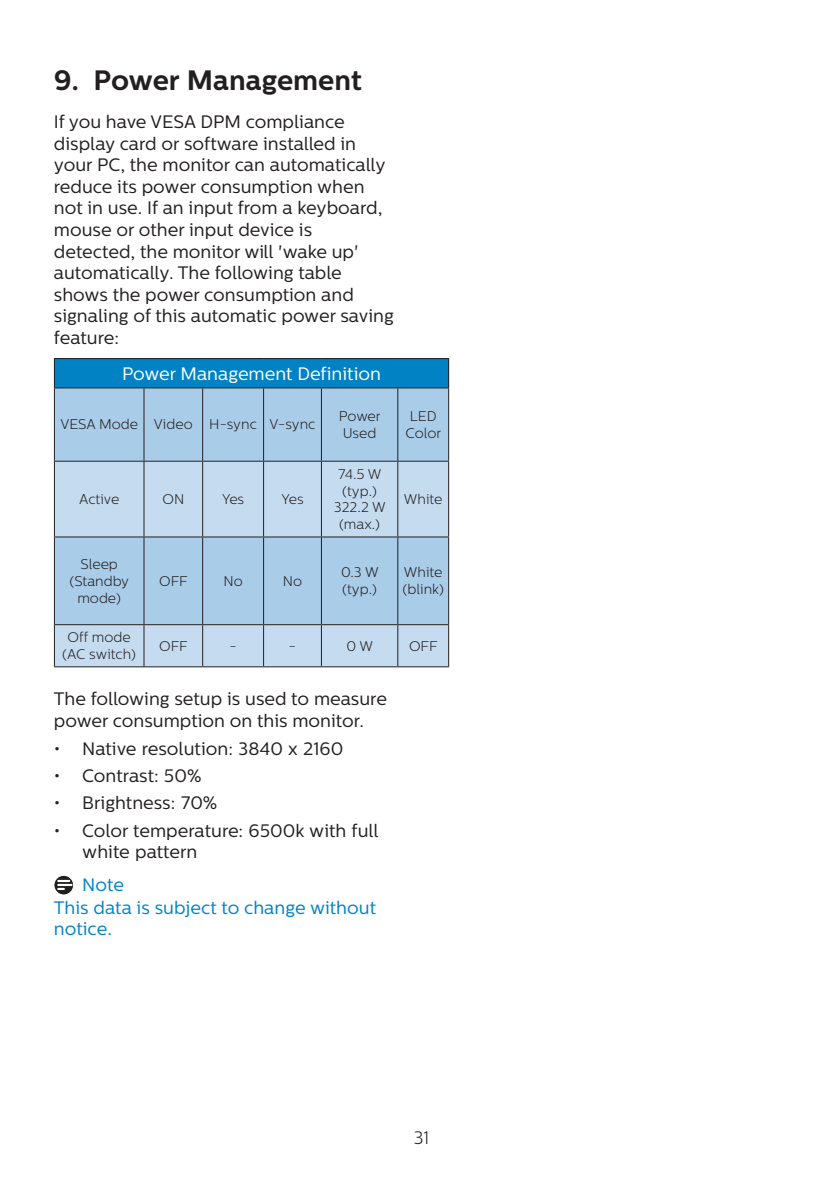
<style>
.page{position:relative;width:840px;height:1191px;background:#fff}
.page>*{position:absolute;margin:0;border:0;box-sizing:border-box;transform-origin:0 0}
.t1{font:700 28px "Centrale Sans";color:#231f20}
.chapter-paragraph{font:18px/21.6px "Centrale Sans";color:#231f20}
.Heading_4{font:18px/21.6px "Centrale Sans";color:#231f20}
.Note_body{font:18px/21.6px "Centrale Sans";color:#0082c5}
.t2{font:18px "Centrale Sans";color:#fff}
.Heading_4_Blue{font:18px "Centrale Sans";color:#0082c5}
.t3{font:300 18px "Centrale Sans";color:#231f20}
.t4{font:300 14px/16.8px "Centrale Sans";color:#231f20}
</style>
<div class="page">
<div style="left:54px;top:358px;width:394px;height:30px;background:#0082c5"></div>
<div style="left:55px;top:388px;width:393px;height:73px;background:#a9cce9"></div>
<svg style="left:55px;top:462px;width:393px;height:204px;fill:#c5dcf0"></svg>
<hr style="left:54px;top:358px;width:90px;height:1px;background:#231f20">
<svg style="left:54px;top:359px;width:1px;height:28px"></svg>
<hr style="left:144px;top:358px;width:58px;height:1px;background:#231f20">
<hr style="left:202px;top:358px;width:61px;height:1px;background:#231f20">
<hr style="left:263px;top:358px;width:58px;height:1px;background:#231f20">
<hr style="left:321px;top:358px;width:76px;height:1px;background:#231f20">
<hr style="left:397px;top:358px;width:52px;height:1px;background:#231f20">
<svg style="left:448px;top:359px;width:1px;height:28px"></svg>
<hr style="left:54px;top:387px;width:90px;height:1px;background:#231f20">
<hr style="left:54px;top:388px;width:1px;height:73px;background:#231f20">
<hr style="left:144px;top:387px;width:58px;height:1px;background:#231f20">
<hr style="left:143px;top:388px;width:1px;height:73px;background:#231f20">
<hr style="left:202px;top:387px;width:61px;height:1px;background:#231f20">
<hr style="left:202px;top:388px;width:1px;height:73px;background:#231f20">
<hr style="left:263px;top:387px;width:58px;height:1px;background:#231f20">
<hr style="left:263px;top:388px;width:1px;height:73px;background:#231f20">
<hr style="left:321px;top:387px;width:76px;height:1px;background:#231f20">
<hr style="left:321px;top:388px;width:1px;height:73px;background:#231f20">
<hr style="left:397px;top:387px;width:52px;height:1px;background:#231f20">
<hr style="left:397px;top:388px;width:1px;height:73px;background:#231f20">
<hr style="left:448px;top:388px;width:1px;height:73px;background:#231f20">
<hr style="left:54px;top:461px;width:90px;height:1px;background:#231f20">
<hr style="left:54px;top:462px;width:1px;height:74px;background:#231f20">
<hr style="left:144px;top:461px;width:58px;height:1px;background:#231f20">
<hr style="left:143px;top:462px;width:1px;height:74px;background:#231f20">
<hr style="left:202px;top:461px;width:61px;height:1px;background:#231f20">
<hr style="left:202px;top:462px;width:1px;height:74px;background:#231f20">
<hr style="left:263px;top:461px;width:58px;height:1px;background:#231f20">
<hr style="left:263px;top:462px;width:1px;height:74px;background:#231f20">
<hr style="left:321px;top:461px;width:76px;height:1px;background:#231f20">
<hr style="left:321px;top:462px;width:1px;height:74px;background:#231f20">
<hr style="left:397px;top:461px;width:52px;height:1px;background:#231f20">
<hr style="left:397px;top:462px;width:1px;height:74px;background:#231f20">
<hr style="left:448px;top:462px;width:1px;height:74px;background:#231f20">
<hr style="left:54px;top:536px;width:90px;height:1px;background:#231f20">
<hr style="left:54px;top:537px;width:1px;height:87px;background:#231f20">
<hr style="left:144px;top:536px;width:58px;height:1px;background:#231f20">
<hr style="left:143px;top:537px;width:1px;height:87px;background:#231f20">
<hr style="left:202px;top:536px;width:61px;height:1px;background:#231f20">
<hr style="left:202px;top:537px;width:1px;height:87px;background:#231f20">
<hr style="left:263px;top:536px;width:58px;height:1px;background:#231f20">
<hr style="left:263px;top:537px;width:1px;height:87px;background:#231f20">
<hr style="left:321px;top:536px;width:76px;height:1px;background:#231f20">
<hr style="left:321px;top:537px;width:1px;height:87px;background:#231f20">
<hr style="left:397px;top:536px;width:52px;height:1px;background:#231f20">
<hr style="left:397px;top:537px;width:1px;height:87px;background:#231f20">
<hr style="left:448px;top:537px;width:1px;height:87px;background:#231f20">
<hr style="left:54px;top:624px;width:90px;height:1px;background:#231f20">
<hr style="left:54px;top:625px;width:1px;height:41px;background:#231f20">
<hr style="left:144px;top:624px;width:58px;height:1px;background:#231f20">
<hr style="left:143px;top:625px;width:1px;height:41px;background:#231f20">
<hr style="left:202px;top:624px;width:61px;height:1px;background:#231f20">
<hr style="left:202px;top:625px;width:1px;height:41px;background:#231f20">
<hr style="left:263px;top:624px;width:58px;height:1px;background:#231f20">
<hr style="left:263px;top:625px;width:1px;height:41px;background:#231f20">
<hr style="left:321px;top:624px;width:76px;height:1px;background:#231f20">
<hr style="left:321px;top:625px;width:1px;height:41px;background:#231f20">
<hr style="left:397px;top:624px;width:52px;height:1px;background:#231f20">
<hr style="left:397px;top:625px;width:1px;height:41px;background:#231f20">
<hr style="left:448px;top:625px;width:1px;height:41px;background:#231f20">
<hr style="left:54px;top:666px;width:90px;height:1px;background:#231f20">
<hr style="left:144px;top:666px;width:58px;height:1px;background:#231f20">
<hr style="left:202px;top:666px;width:61px;height:1px;background:#231f20">
<hr style="left:263px;top:666px;width:58px;height:1px;background:#231f20">
<hr style="left:321px;top:666px;width:76px;height:1px;background:#231f20">
<hr style="left:397px;top:666px;width:52px;height:1px;background:#231f20">
<svg style="left:54px;top:875px;width:20px;height:20px"></svg>
<div style="left:54px;top:875px;width:20px;height:20px;border:1px solid #fff;border-radius:50%"></div>
<svg style="left:58px;top:880px;width:13px;height:10px"></svg>
<p class="t1" style="left:54px;top:63px;width:309px">9. Power Management</p>
<p class="chapter-paragraph" style="left:54px;top:111px;width:341px">If you have VESA DPM compliance display card or software installed in your PC, the monitor can automatically reduce its power consumption when not in use. If an input from a keyboard, mouse or other input device is detected, the monitor will 'wake up' automatically. The following table shows the power consumption and signaling of this automatic power saving feature:</p>
<p class="t2" style="left:122px;top:363px;width:260px">Power Management Definition</p>
<p class="t4" style="left:60px;top:416px;width:79px">VESA Mode</p>
<p class="t4" style="left:154px;top:416px;width:40px">Video</p>
<p class="t4" style="left:209px;top:416px;width:49px">H-sync</p>
<p class="t4" style="left:269px;top:416px;width:47px">V-sync</p>
<p class="t4" style="left:339px;top:408px;width:43px">Power<br>Used</p>
<p class="t4" style="left:405px;top:408px;width:37px;text-align:center">LED<br>Color</p>
<p class="t4" style="left:79px;top:491px;width:42px">Active</p>
<p class="t4" style="left:162px;top:491px;width:23px">ON</p>
<p class="t4" style="left:222px;top:491px;width:24px">Yes</p>
<p class="t4" style="left:281px;top:491px;width:24px">Yes</p>
<p class="t4" style="left:338px;top:465px;width:45px">74.5 W (typ.)</p>
<p class="t4" style="left:333px;top:499px;width:53px;text-align:center">322.2 W (max.)</p>
<p class="t4" style="left:403px;top:491px;width:40px">White</p>
<p class="t4" style="left:70px;top:556px;width:61px;text-align:center">Sleep (Standby</p>
<p class="t4" style="left:77px;top:589px;width:45px">mode)</p>
<p class="t4" style="left:68px;top:629px;width:65px">Off mode</p>
<p class="t4" style="left:62px;top:646px;width:75px">(AC switch)</p>
<p class="t4" style="left:159px;top:572px;width:30px">OFF</p>
<p class="t4" style="left:223px;top:572px;width:21px">No</p>
<p class="t4" style="left:283px;top:572px;width:21px">No</p>
<p class="t4" style="left:341px;top:564px;width:39px">0.3 W (typ.)</p>
<p class="t4" style="left:402px;top:564px;width:43px">White (blink)</p>
<p class="t4" style="left:159px;top:637px;width:30px">OFF</p>
<p class="t4" style="left:229px;top:637px;width:9px">-</p>
<p class="t4" style="left:289px;top:637px;width:9px">-</p>
<p class="t4" style="left:346px;top:637px;width:28px">0 W</p>
<p class="t4" style="left:409px;top:637px;width:30px">OFF</p>
<p class="Heading_4" style="left:54px;top:688px;width:334px">The following setup is used to measure power consumption on this monitor.</p>
<p class="chapter-paragraph" style="left:54px;top:738px;width:291px">• Native resolution: 3840 x 2160</p>
<p class="chapter-paragraph" style="left:54px;top:765px;width:149px">• Contrast: 50%</p>
<p class="chapter-paragraph" style="left:54px;top:792px;width:165px">• Brightness: 70%</p>
<p class="chapter-paragraph" style="left:82px;top:819px;width:298px;text-indent:-28px">• Color temperature: 6500k with full white pattern</p>
<p class="Heading_4_Blue" style="left:82px;top:874px;width:43px">Note</p>
<p class="Note_body" style="left:54px;top:897px;width:323px">This data is subject to change without notice.</p>
<p class="t3" style="left:413px;top:1127px;width:17px">31</p>
</div>
